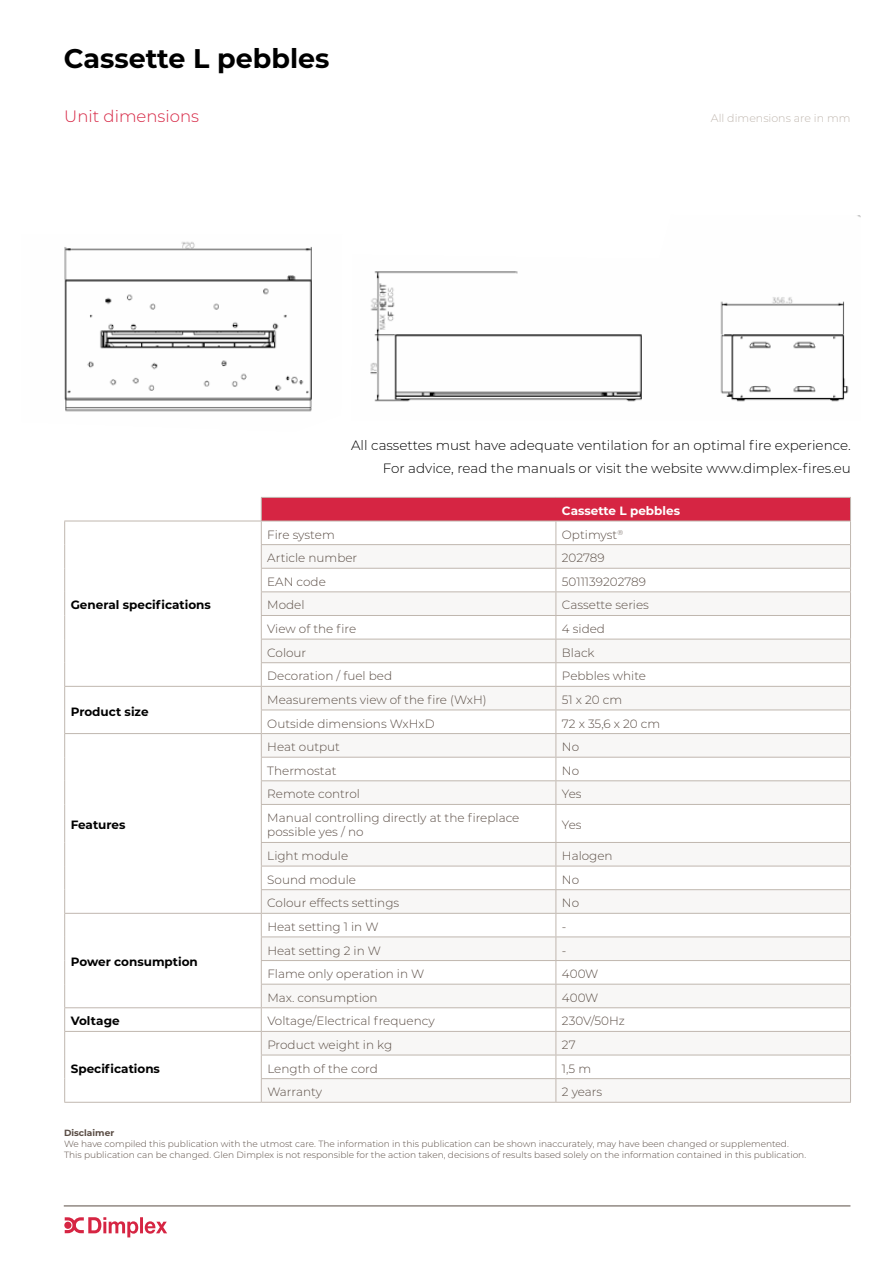
<style>
.page{position:relative;width:893px;height:1263px;background:#fff}
.page>*{position:absolute;margin:0;border:0;box-sizing:border-box;transform-origin:0 0}
.t1{font:700 27px "Montserrat";color:#000}
.t2{font:300 16.5px "Montserrat";color:#d62543}
.t3{font:300 13.5px/22.5px "Montserrat";color:#000;text-align:right}
.t4{font:300 12px/14.4px "Montserrat";color:#5a4d45}
.t5{font:700 12px "Montserrat";color:#000}
.t6{font:700 12px "Montserrat";color:#fff}
.t7{font:300 10.95px "Montserrat";color:#c0b7af}
.t8{font:300 9px/10.8px "Montserrat";color:#5a4d45}
.t9{font:700 9px "Montserrat";color:#5a4d45}
</style>
<div class="page">
<svg style="left:262px;top:805px;width:588px;height:297px"></svg>
<hr style="left:64px;top:521px;width:197px;height:1px;background:#c0b7af">
<hr style="left:64px;top:686px;width:197px;height:1px;background:#c0b7af">
<svg style="left:64px;top:521px;width:1px;height:283px"></svg>
<hr style="left:64px;top:804px;width:1px;height:38px;background:#c0b7af">
<hr style="left:64px;top:733px;width:197px;height:1px;background:#c0b7af">
<svg style="left:261px;top:497px;width:590px;height:307px"></svg>
<hr style="left:261px;top:805px;width:1px;height:37px;background:#c0b7af">
<hr style="left:261px;top:804px;width:295px;height:1px;background:#c0b7af">
<hr style="left:555px;top:805px;width:1px;height:37px;background:#c0b7af">
<hr style="left:556px;top:804px;width:295px;height:1px;background:#c0b7af">
<hr style="left:850px;top:805px;width:1px;height:37px;background:#c0b7af">
<hr style="left:261px;top:842px;width:295px;height:1px;background:#c0b7af">
<hr style="left:556px;top:842px;width:295px;height:1px;background:#c0b7af">
<hr style="left:261px;top:866px;width:295px;height:1px;background:#c0b7af">
<hr style="left:556px;top:866px;width:295px;height:1px;background:#c0b7af">
<hr style="left:261px;top:889px;width:295px;height:1px;background:#c0b7af">
<hr style="left:556px;top:889px;width:295px;height:1px;background:#c0b7af">
<hr style="left:64px;top:913px;width:197px;height:1px;background:#c0b7af">
<hr style="left:261px;top:913px;width:295px;height:1px;background:#c0b7af">
<hr style="left:556px;top:913px;width:295px;height:1px;background:#c0b7af">
<hr style="left:261px;top:936px;width:295px;height:1px;background:#c0b7af">
<hr style="left:556px;top:936px;width:295px;height:1px;background:#c0b7af">
<hr style="left:261px;top:960px;width:295px;height:1px;background:#c0b7af">
<hr style="left:556px;top:960px;width:295px;height:1px;background:#c0b7af">
<hr style="left:261px;top:984px;width:295px;height:1px;background:#c0b7af">
<hr style="left:556px;top:984px;width:295px;height:1px;background:#c0b7af">
<hr style="left:64px;top:1007px;width:197px;height:1px;background:#c0b7af">
<hr style="left:261px;top:1007px;width:295px;height:1px;background:#c0b7af">
<hr style="left:556px;top:1007px;width:295px;height:1px;background:#c0b7af">
<svg style="left:64px;top:842px;width:1px;height:260px"></svg>
<hr style="left:64px;top:1031px;width:197px;height:1px;background:#c0b7af">
<hr style="left:261px;top:1031px;width:295px;height:1px;background:#c0b7af">
<hr style="left:556px;top:1031px;width:295px;height:1px;background:#c0b7af">
<hr style="left:261px;top:1055px;width:295px;height:1px;background:#c0b7af">
<hr style="left:556px;top:1055px;width:295px;height:1px;background:#c0b7af">
<hr style="left:64px;top:1102px;width:197px;height:1px;background:#c0b7af">
<svg style="left:261px;top:843px;width:1px;height:259px"></svg>
<hr style="left:261px;top:1078px;width:295px;height:1px;background:#c0b7af">
<hr style="left:261px;top:1102px;width:295px;height:1px;background:#c0b7af">
<svg style="left:555px;top:843px;width:1px;height:259px"></svg>
<hr style="left:556px;top:1078px;width:295px;height:1px;background:#c0b7af">
<hr style="left:556px;top:1102px;width:295px;height:1px;background:#c0b7af">
<svg style="left:850px;top:843px;width:1px;height:259px"></svg>
<img style="left:64px;top:241px;width:248px;height:171px">
<img style="left:370px;top:215px;width:490px;height:187px">
<svg style="left:65px;top:1217px;width:102px;height:20px"></svg>
<hr style="left:64px;top:1206px;width:786px;height:1px;background:#5a4d45">
<h1 class="t1" style="left:64px;top:38px;width:267px">Cassette L pebbles</h1>
<h2 class="t2" style="left:64px;top:105px;width:136px">Unit dimensions</h2>
<p class="t7" style="left:711px;top:111px;width:141px">All dimensions are in mm</p>
<p class="t3" style="left:351px;top:434px;width:501px">All cassettes must have adequate ventilation for an optimal fire experience.<br>For advice, read the manuals or visit the website www.dimplex-fires.eu</p>
<p class="t5" style="left:71px;top:596px;width:142px">General specifications</p>
<p class="t5" style="left:71px;top:703px;width:79px">Product size</p>
<p class="t5" style="left:71px;top:816px;width:56px">Features</p>
<p class="t5" style="left:71px;top:953px;width:129px">Power consumption</p>
<p class="t6" style="left:562px;top:502px;width:120px">Cassette L pebbles</p>
<p class="t4" style="left:267px;top:527px;width:69px">Fire system</p>
<p class="t4" style="left:562px;top:527px;width:63px">Optimyst<sup>®</sup></p>
<p class="t4" style="left:267px;top:550px;width:92px">Article number</p>
<p class="t4" style="left:562px;top:550px;width:44px">202789</p>
<p class="t4" style="left:267px;top:574px;width:60px">EAN code</p>
<p class="t4" style="left:562px;top:574px;width:86px">5011139202789</p>
<p class="t4" style="left:267px;top:598px;width:39px">Model</p>
<p class="t4" style="left:562px;top:598px;width:89px">Cassette series</p>
<p class="t4" style="left:267px;top:621px;width:90px">View of the fire</p>
<p class="t4" style="left:562px;top:621px;width:45px">4 sided</p>
<p class="t4" style="left:267px;top:645px;width:41px">Colour</p>
<p class="t4" style="left:562px;top:645px;width:34px">Black</p>
<p class="t4" style="left:267px;top:668px;width:126px">Decoration / fuel bed</p>
<p class="t4" style="left:562px;top:668px;width:86px">Pebbles white</p>
<p class="t4" style="left:267px;top:692px;width:221px">Measurements view of the fire (WxH)</p>
<p class="t4" style="left:562px;top:692px;width:62px">51 x 20 cm</p>
<p class="t4" style="left:267px;top:716px;width:169px">Outside dimensions WxHxD</p>
<p class="t4" style="left:562px;top:716px;width:100px">72 x 35,6 x 20 cm</p>
<p class="t4" style="left:267px;top:739px;width:74px">Heat output</p>
<p class="t4" style="left:562px;top:739px;width:19px">No</p>
<p class="t4" style="left:267px;top:763px;width:71px">Thermostat</p>
<p class="t4" style="left:562px;top:763px;width:19px">No</p>
<p class="t4" style="left:267px;top:786px;width:94px">Remote control</p>
<p class="t4" style="left:562px;top:786px;width:21px">Yes</p>
<p class="t4" style="left:267px;top:810px;width:254px">Manual controlling directly at the fireplace possible yes / no</p>
<p class="t4" style="left:562px;top:817px;width:21px">Yes</p>
<p class="t4" style="left:267px;top:848px;width:82px">Light module</p>
<p class="t4" style="left:562px;top:848px;width:52px">Halogen</p>
<p class="t4" style="left:267px;top:872px;width:90px">Sound module</p>
<p class="t4" style="left:562px;top:872px;width:19px">No</p>
<p class="t4" style="left:267px;top:895px;width:133px">Colour effects settings</p>
<p class="t4" style="left:562px;top:895px;width:19px">No</p>
<p class="t4" style="left:267px;top:919px;width:113px">Heat setting 1 in W</p>
<p class="t4" style="left:562px;top:919px;width:6px">-</p>
<p class="t4" style="left:267px;top:943px;width:115px">Heat setting 2 in W</p>
<p class="t4" style="left:562px;top:943px;width:6px">-</p>
<p class="t4" style="left:267px;top:966px;width:159px">Flame only operation in W</p>
<p class="t4" style="left:562px;top:966px;width:38px">400W</p>
<p class="t4" style="left:267px;top:990px;width:112px">Max. consumption</p>
<p class="t4" style="left:562px;top:990px;width:38px">400W</p>
<p class="t5" style="left:71px;top:1012px;width:50px">Voltage</p>
<p class="t4" style="left:267px;top:1013px;width:169px">Voltage/Electrical frequency</p>
<p class="t4" style="left:562px;top:1013px;width:65px">230V/50Hz</p>
<p class="t5" style="left:71px;top:1060px;width:91px">Specifications</p>
<p class="t4" style="left:267px;top:1037px;width:126px">Product weight in kg</p>
<p class="t4" style="left:562px;top:1037px;width:15px">27</p>
<p class="t4" style="left:267px;top:1061px;width:112px">Length of the cord</p>
<p class="t4" style="left:562px;top:1061px;width:31px">1,5 m</p>
<p class="t4" style="left:267px;top:1084px;width:56px">Warranty</p>
<p class="t4" style="left:562px;top:1084px;width:42px">2 years</p>
<p class="t9" style="left:64px;top:1126px;width:52px">Disclaimer</p>
<p class="t8" style="left:64px;top:1138px;width:744px">We have compiled this publication with the utmost care. The information in this publication can be shown inaccurately, may have been changed or supplemented.<br>This publication can be changed. Glen Dimplex is not responsible for the action taken, decisions of results based solely on the information contained in this publication.</p>
</div>
